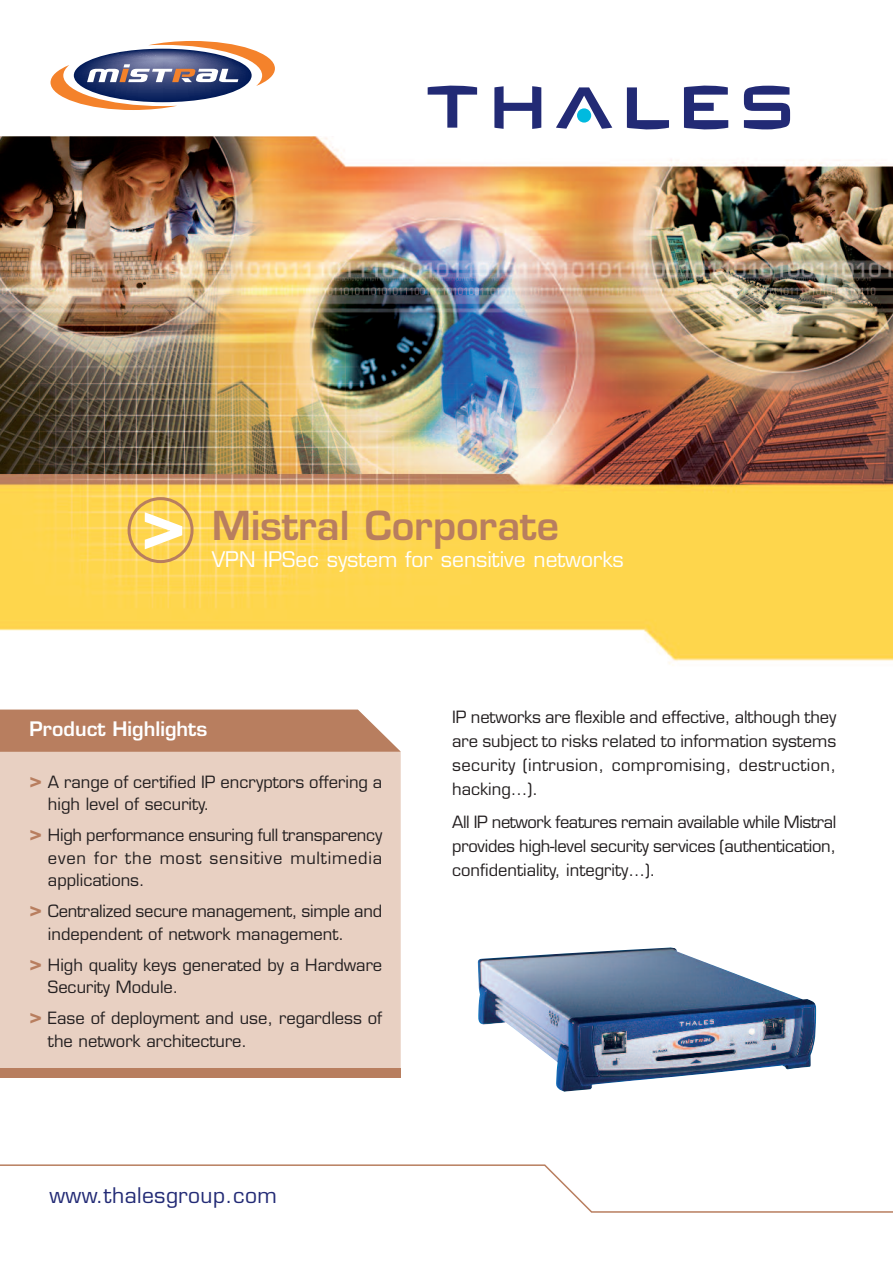
<style>
.page{position:relative;width:893px;height:1263px;background:#fff}
.page>*{position:absolute;margin:0;border:0;box-sizing:border-box;transform-origin:0 0}
.t1{font:700 75px "Eurostile";color:#fff}
.t2{font:600 39px "Eurostile";color:#b87e5f}
.t3{font:21px "Eurostile";color:#fff}
.t4{font:21px "Eurostile";letter-spacing:.02em;color:#222a75}
.t5{font:600 19.5px "Eurostile";color:#fff}
.t6{font:16.5px/22.5px "Eurostile";color:#231f20}
.s1{font-weight:700;font-size:21px;color:#b87e5f}
</style>
<div class="page">
<img style="left:0;top:136px;width:893px;height:530px">
<svg style="left:0;top:1164px;width:893px;height:49px"></svg>
<svg style="left:128px;top:497px;width:66px;height:66px;background:#f4cb5a"></svg>
<div style="left:0;top:752px;width:401px;height:315px;background:#e8d0c2"></div>
<div style="left:0;top:1067px;width:401px;height:10px;background:#b87e5f"></div>
<svg style="left:0;top:710px;width:401px;height:42px;background:#bc8568"></svg>
<svg style="left:684px;top:85px;width:44px;height:45px"></svg>
<svg style="left:627px;top:87px;width:42px;height:43px"></svg>
<svg style="left:428px;top:85px;width:49px;height:43px"></svg>
<svg style="left:494px;top:86px;width:47px;height:43px"></svg>
<svg style="left:556px;top:87px;width:56px;height:42px"></svg>
<svg style="left:744px;top:86px;width:46px;height:43px"></svg>
<img style="left:477px;top:947px;width:339px;height:145px">
<svg style="left:51px;top:41px;width:224px;height:69px"></svg>
<h1 class="t1" style="left:141px;top:495px;width:46px">&gt;</h1>
<h2 class="t2" style="left:212px;top:511px;width:349px">Mistral Corporate</h2>
<p class="t3" style="left:212px;top:552px;width:413px">VPN IPSec system for sensitive networks</p>
<p class="t5" style="left:30px;top:722px;width:179px">Product Highlights</p>
<p class="t6" style="left:48px;top:772px;width:336px;text-indent:-18px"><span class="s1">&gt;</span> A range of certified IP encryptors offering a high level of security.</p>
<p class="t6" style="left:48px;top:826px;width:336px;text-align:justify;text-indent:-18px"><span class="s1">&gt;</span> High performance ensuring full transparency even for the most sensitive multimedia applications.</p>
<p class="t6" style="left:48px;top:902px;width:336px;text-indent:-18px"><span class="s1">&gt;</span> Centralized secure management, simple and independent of network management.</p>
<p class="t6" style="left:48px;top:955px;width:336px;text-indent:-18px"><span class="s1">&gt;</span> High quality keys generated by a Hardware<br>Security Module.</p>
<p class="t6" style="left:48px;top:1009px;width:336px;text-indent:-18px"><span class="s1">&gt;</span> Ease of deployment and use, regardless of the network architecture.</p>
<p class="t4" style="left:49px;top:1187px;width:229px">www.thalesgroup.com</p>
<p class="t6" style="left:452px;top:707px;width:385px;line-height:24px;text-align:justify">IP networks are flexible and effective, although they are subject to risks related to information systems security (intrusion, compromising, destruction, hacking…).</p>
<p class="t6" style="left:452px;top:811px;width:385px;line-height:24px;text-align:justify">All IP network features remain available while Mistral provides high-level security services (authentication, confidentiality, integrity…).</p>
</div>
